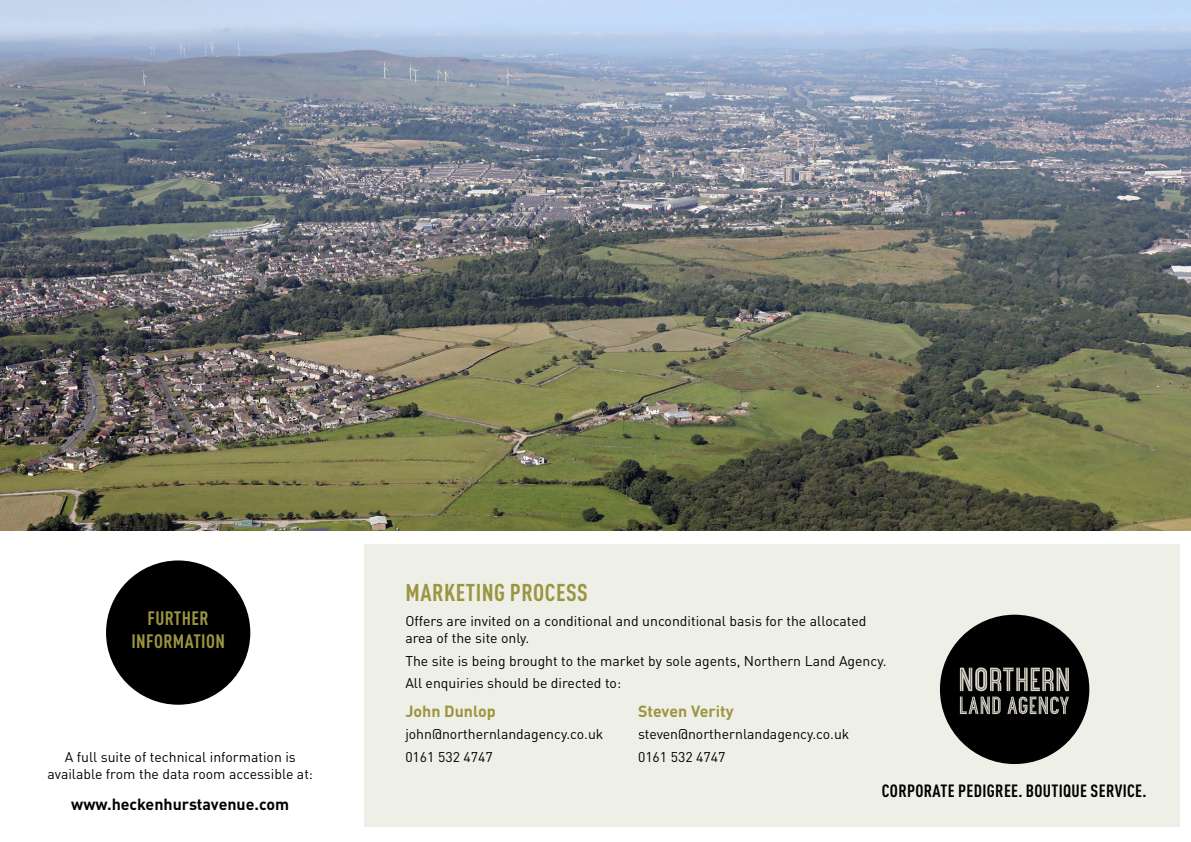
<style>
.page{position:relative;width:1191px;height:842px;background:#fff}
.page>*{position:absolute;margin:0;border:0;box-sizing:border-box;transform-origin:0 0}
.t1{font:700 condensed 24px "DIN Pro";letter-spacing:.02em;color:#9b9541}
.t2{font:700 condensed 19.2px/23px "DIN Pro";letter-spacing:.02em;color:#9b9541;text-align:center}
.t3{font:700 condensed 17.5px "DIN Pro";letter-spacing:.02em;color:#000}
.t4{font:700 16px "DIN Pro";color:#000}
.t5{font:700 16px "DIN Pro";color:#9b9541}
.t6{font:14px/22.5px "DIN Pro";color:#000}
</style>
<div class="page">
<img style="left:0;top:0;width:1191px;height:530px">
<div style="left:364px;top:544px;width:815px;height:282px;background:#eeefe7"></div>
<svg style="left:940px;top:615px;width:149px;height:149px"></svg>
<div style="left:106px;top:560px;width:144px;height:145px;background:#000;border-radius:50%"></div>
<h2 class="t2" style="left:131px;top:605px;width:95px">FURTHER<br>INFORMATION</h2>
<p class="t6" style="left:47px;top:747px;width:267px;line-height:16.8px;text-align:center">A full suite of technical information is available from the data room accessible at:</p>
<p class="t4" style="left:71px;top:790px;width:219px">www.heckenhurstavenue.com</p>
<h1 class="t1" style="left:405px;top:574px;width:184px">MARKETING PROCESS</h1>
<p class="t6" style="left:405px;top:611px;width:463px;line-height:16.8px">Offers are invited on a conditional and unconditional basis for the allocated area of the site only.</p>
<p class="t6" style="left:405px;top:648px;width:482px">The site is being brought to the market by sole agents, Northern Land Agency.<br>All enquiries should be directed to:</p>
<p class="t5" style="left:405px;top:698px;width:92px">John Dunlop</p>
<p class="t6" style="left:405px;top:722px;width:200px">john@northernlandagency.co.uk<br>0161 532 4747</p>
<p class="t5" style="left:638px;top:698px;width:97px">Steven Verity</p>
<p class="t6" style="left:638px;top:722px;width:213px">steven@northernlandagency.co.uk<br>0161 532 4747</p>
<p class="t3" style="left:881px;top:777px;width:266px">CORPORATE PEDIGREE. BOUTIQUE SERVICE.</p>
</div>
